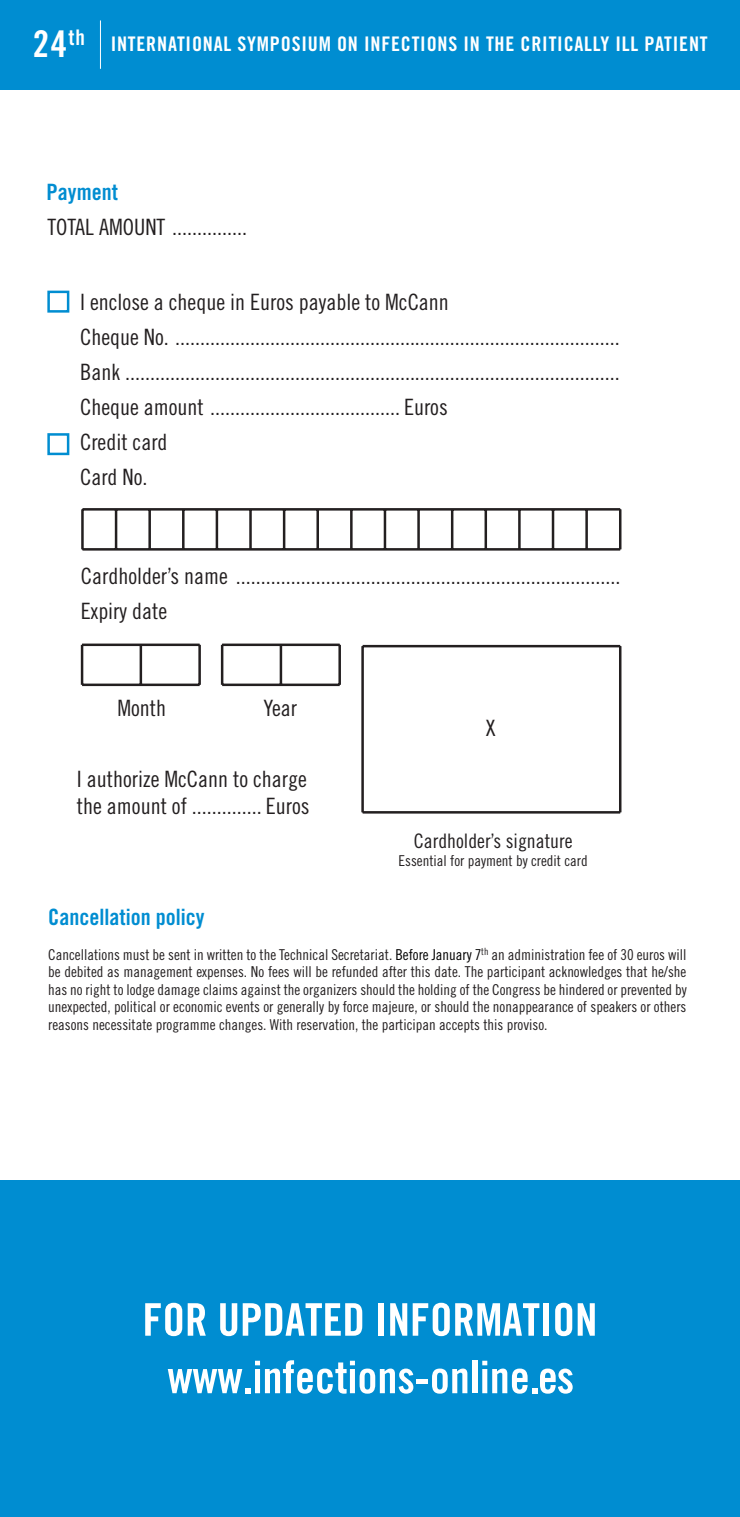
<style>
.page{position:relative;width:740px;height:1517px;background:#fff}
.page>*{position:absolute;margin:0;border:0;box-sizing:border-box;transform-origin:0 0}
.t1{font:22.5px/35px "Trade Gothic Cond Eighteen";color:#231f20}
.t2{font:22.5px "Trade Gothic Bold Cond Twenty";color:#008dd1}
.t3{font:20px "Trade Gothic Bold Cond Twenty";letter-spacing:.04em;color:#fff}
.t4{font:20px "Trade Gothic Cond Eighteen";color:#231f20}
.t5{font:15px/17.5px "Trade Gothic Cond Eighteen";color:#231f20;text-align:justify}
.s1{font-size:36.75px}
.s2{color:#000001}
</style>
<div class="page">
<div style="left:0;top:1180px;width:740px;height:337px;background:#008dd1"></div>
<svg style="left:168px;top:1360px;width:245px;height:33px"></svg>
<hr style="left:417px;top:1379px;width:11px;height:4px;background:#fff">
<svg style="left:432px;top:1368px;width:35px;height:25px"></svg>
<div style="left:472px;top:1360px;width:5px;height:33px;background:#fff"></div>
<svg style="left:482px;top:1360px;width:90px;height:33px"></svg>
<svg style="left:145px;top:1302px;width:37px;height:34px"></svg>
<svg style="left:188px;top:1303px;width:18px;height:32px"></svg>
<svg style="left:220px;top:1303px;width:17px;height:33px"></svg>
<svg style="left:243px;top:1303px;width:119px;height:32px"></svg>
<div style="left:378px;top:1303px;width:6px;height:32px;background:#fff"></div>
<svg style="left:390px;top:1302px;width:59px;height:34px"></svg>
<svg style="left:455px;top:1303px;width:84px;height:32px"></svg>
<div style="left:543px;top:1303px;width:6px;height:32px;background:#fff"></div>
<svg style="left:555px;top:1302px;width:39px;height:34px"></svg>
<svg style="left:47px;top:290px;width:23px;height:166px"></svg>
<hr style="left:82px;top:508px;width:538px;height:2px;background:#231f20">
<hr style="left:81px;top:509px;width:3px;height:40px;background:#231f20">
<hr style="left:115px;top:509px;width:2px;height:40px;background:#231f20">
<hr style="left:148px;top:509px;width:3px;height:40px;background:#231f20">
<hr style="left:182px;top:509px;width:2px;height:40px;background:#231f20">
<hr style="left:216px;top:509px;width:2px;height:40px;background:#231f20">
<hr style="left:249px;top:509px;width:3px;height:40px;background:#231f20">
<hr style="left:283px;top:509px;width:2px;height:40px;background:#231f20">
<hr style="left:316px;top:509px;width:3px;height:40px;background:#231f20">
<hr style="left:350px;top:509px;width:2px;height:40px;background:#231f20">
<hr style="left:383px;top:509px;width:3px;height:40px;background:#231f20">
<hr style="left:417px;top:509px;width:3px;height:40px;background:#231f20">
<hr style="left:451px;top:509px;width:2px;height:40px;background:#231f20">
<hr style="left:484px;top:509px;width:3px;height:40px;background:#231f20">
<hr style="left:518px;top:509px;width:2px;height:40px;background:#231f20">
<hr style="left:551px;top:509px;width:3px;height:40px;background:#231f20">
<hr style="left:585px;top:509px;width:3px;height:40px;background:#231f20">
<hr style="left:619px;top:509px;width:2px;height:40px;background:#231f20">
<hr style="left:82px;top:548px;width:538px;height:2px;background:#231f20">
<hr style="left:82px;top:643px;width:118px;height:3px;background:#231f20">
<hr style="left:81px;top:645px;width:2px;height:40px;background:#231f20">
<hr style="left:140px;top:645px;width:2px;height:40px;background:#231f20">
<hr style="left:198px;top:645px;width:3px;height:40px;background:#231f20">
<hr style="left:82px;top:683px;width:118px;height:3px;background:#231f20">
<hr style="left:221px;top:645px;width:2px;height:40px;background:#231f20">
<hr style="left:222px;top:643px;width:117px;height:3px;background:#231f20">
<hr style="left:279px;top:645px;width:3px;height:40px;background:#231f20">
<hr style="left:338px;top:645px;width:3px;height:40px;background:#231f20">
<hr style="left:222px;top:683px;width:117px;height:3px;background:#231f20">
<hr style="left:362px;top:645px;width:258px;height:2px;background:#231f20">
<hr style="left:361px;top:646px;width:3px;height:166px;background:#231f20">
<hr style="left:619px;top:646px;width:2px;height:166px;background:#231f20">
<hr style="left:362px;top:811px;width:258px;height:2px;background:#231f20">
<div style="left:0;top:0;width:740px;height:90px;background:#008dd1"></div>
<hr style="left:100px;top:20px;width:1px;height:49px;background:#fff">
<h2 class="t3" style="left:33px;top:32px;width:676px"><span class="s1">24</span><sup>th</sup> INTERNATIONAL SYMPOSIUM ON INFECTIONS IN THE CRITICALLY ILL PATIENT</h2>
<h1 class="t2" style="left:47px;top:178px;width:73px">Payment</h1>
<h1 class="t1" style="left:47px;top:209px;width:201px">TOTAL AMOUNT ...............</h1>
<p class="t1" style="left:80px;top:284px;width:541px">I enclose a cheque in Euros payable to McCann<br>Cheque No. .........................................................................................<br>Bank ...................................................................................................<br>Cheque amount ...................................... Euros<br>Credit card<br>Card No.</p>
<h1 class="t1" style="left:81px;top:558px;width:541px">Cardholder’s name .............................................................................<br>Expiry date</h1>
<h1 class="t1" style="left:117px;top:690px;width:50px">Month</h1>
<h1 class="t1" style="left:263px;top:690px;width:35px">Year</h1>
<h1 class="t1" style="left:77px;top:765px;width:234px;line-height:27px">I authorize McCann to charge the amount of .............. Euros</h1>
<h1 class="t1" style="left:486px;top:710px;width:11px">X</h1>
<h2 class="t4" style="left:414px;top:829px;width:160px">Cardholder’s signature</h2>
<p class="t5" style="left:398px;top:852px;width:191px">Essential for payment by credit card</p>
<h1 class="t2" style="left:48px;top:903px;width:158px">Cancellation policy</h1>
<p class="t5" style="left:48px;top:945px;width:640px">Cancellations must be sent in written to the Technical Secretariat. <span class="s2">Before January 7</span><sup>th</sup> an administration fee of 30 euros will be debited as management expenses. No fees will be refunded after this date. The participant acknowledges that he/she has no right to lodge damage claims against the organizers should the holding of the Congress be hindered or prevented by unexpected, political or economic events or generally by force majeure, or should the nonappearance of speakers or others reasons necessitate programme changes. With reservation, the participan accepts this proviso.</p>
</div>
